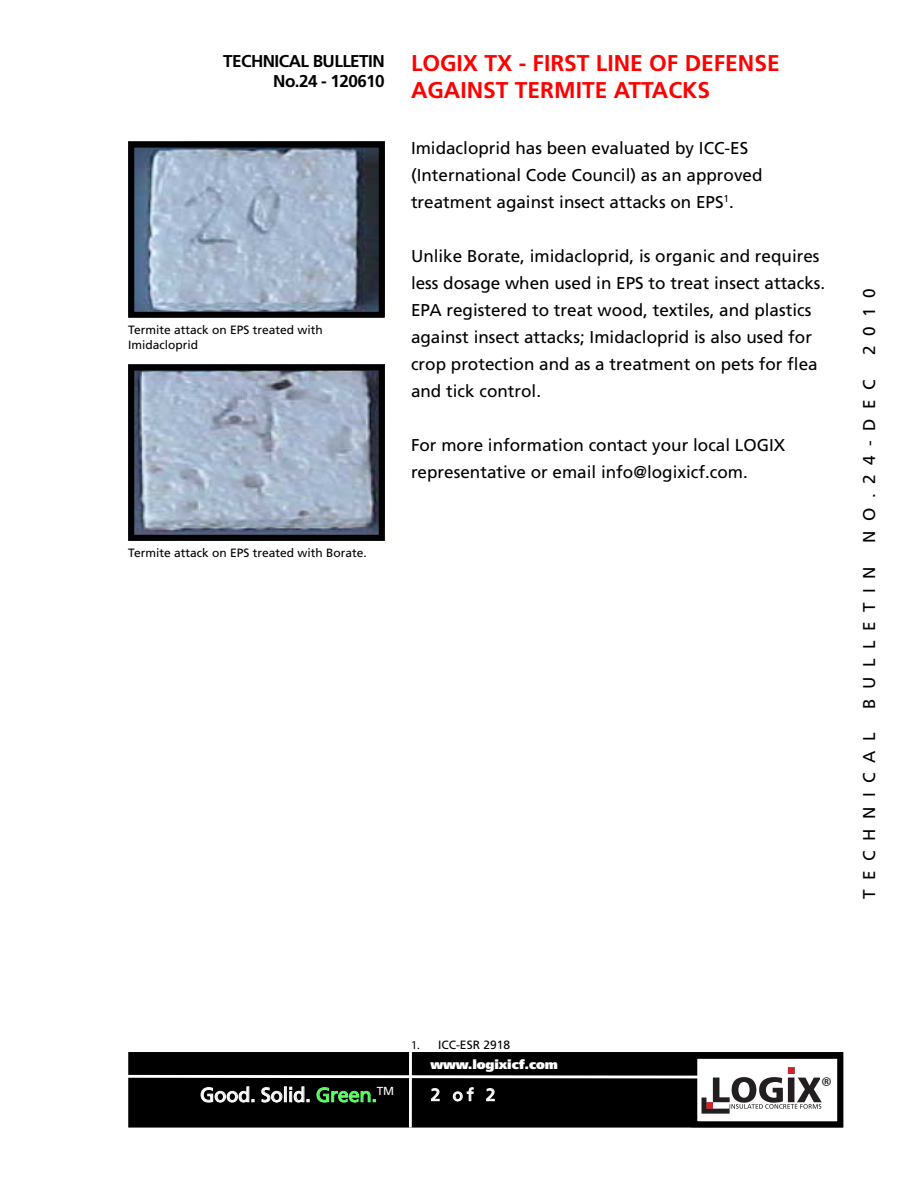
<style>
.page{position:relative;width:918px;height:1188px;background:#fff}
.page>*{position:absolute;margin:0;border:0;box-sizing:border-box;transform-origin:0 0}
.t1{font:700 22.8px/27px "Frutiger LT Std";color:#f00}
.t2{font:22.8px "Calibri";color:#231f20}
.t3{font:19.95px "Frutiger LT Std";letter-spacing:-.01em;color:#fff}
.t4{font:17.1px/27px "Frutiger LT Std";color:#000}
.t5{font:700 17.1px/20.5px "Frutiger LT Std";letter-spacing:-.035em;color:#000;text-align:right}
.t6{font:17.1px "Frutiger LT Std";letter-spacing:.555em;color:#000}
.t7{font:17.1px "Frutiger LT Std";color:#fff}
.t8{font:900 12.9px "Frutiger LT Std";letter-spacing:-.01em;color:#fff}
.Heading{font:12px/14.4px "Frutiger LT Std";color:#000}
.s1{color:#60ff66}
.s2{font-family:"Myriad Pro"}
</style>
<div class="page">
<div style="left:128px;top:1052px;width:715px;height:76px;background:#000;border:2px solid #000"></div>
<div style="left:691px;top:1053px;width:152px;height:74px;background:#fff;border:6px solid #000"></div>
<hr style="left:409px;top:1052px;width:3px;height:76px;background:#fff">
<svg style="left:128px;top:1068px;width:694px;height:48px"></svg>
<svg style="left:706px;top:1102px;width:7px;height:7px"></svg>
<img style="left:135px;top:149px;width:243px;height:162px">
<div style="left:128px;top:142px;width:257px;height:176px;border:6px solid #000"></div>
<img style="left:135px;top:372px;width:243px;height:162px">
<div style="left:128px;top:365px;width:257px;height:176px;border:6px solid #000"></div>
<p class="t5" style="left:223px;top:51px;width:163px">TECHNICAL BULLETIN<br>No.24 - 120610</p>
<h1 class="t1" style="left:411px;top:50px;width:370px">LOGIX TX - FIRST LINE OF DEFENSE<br>AGAINST TERMITE ATTACKS</h1>
<p class="Heading" style="left:128px;top:323px;width:196px">Termite attack on EPS treated with<br>Imidacloprid</p>
<p class="Heading" style="left:128px;top:546px;width:240px">Termite attack on EPS treated with Borate.</p>
<p class="t4" style="left:411px;top:134px;width:353px">Imidacloprid has been evaluated by ICC-ES (International Code Council) as an approved treatment against insect attacks on EPS<sup>1</sup>.</p>
<p class="t4" style="left:411px;top:242px;width:416px">Unlike Borate, imidacloprid, is organic and requires less dosage when used in EPS to treat insect attacks.<br>EPA registered to treat wood, textiles, and plastics against insect attacks; Imidacloprid is also used for crop protection and as a treatment on pets for flea and tick control.</p>
<p class="t4" style="left:411px;top:431px;width:376px">For more information contact your local LOGIX representative or email info@logixicf.com.</p>
<p class="t4" style="left:856px;top:355px;width:68px;rotate:-90deg">2010</p>
<p class="t4" style="left:856px;top:543px;width:165px;rotate:-90deg">NO.24-DEC</p>
<p class="t6" style="left:859px;top:709px;width:144px;rotate:-90deg">BULLETIN</p>
<p class="t6" style="left:859px;top:899px;width:168px;rotate:-90deg">TECHNICAL</p>
<p class="t3" style="left:200px;top:1083px;width:196px">Good. Solid. <span class="s1">Green.</span><sup>TM</sup></p>
<p class="Heading" style="left:411px;top:1038px;width:101px"><span class="s2">1.</span> ICC-ESR 2918</p>
<p class="t8" style="left:430px;top:1056px;width:129px">www.logixicf.com</p>
<p class="t7" style="left:431px;top:1085px;width:66px">2 of 2</p>
<h1 class="t2" style="left:821px;top:1071px;width:13px">®</h1>
</div>
